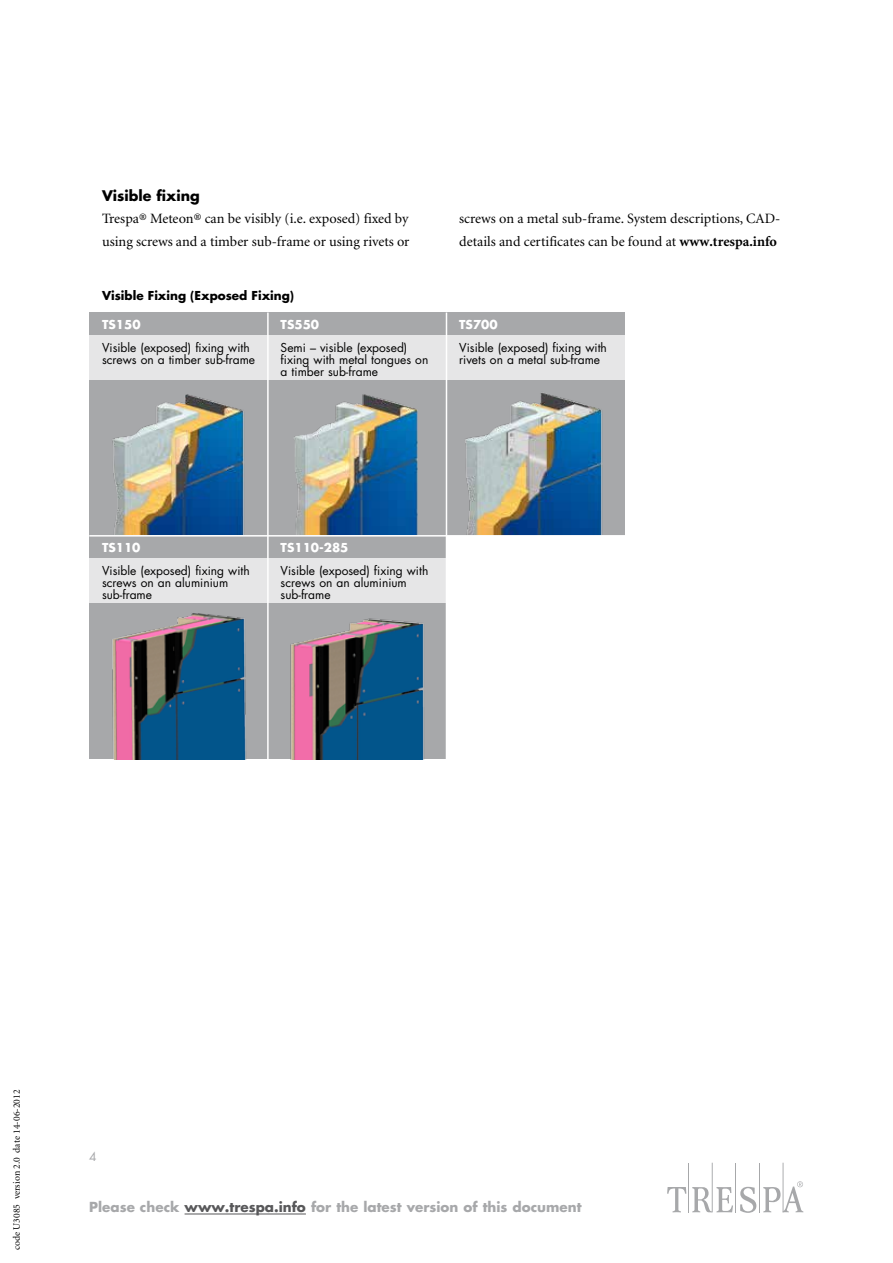
<style>
.page{position:relative;width:893px;height:1263px;background:#fff}
.page>*{position:absolute;margin:0;border:0;box-sizing:border-box;transform-origin:0 0}
.t1{font:14.25px/22.4px "TR Minion";color:#000}
.t2{font:700 14.25px "TR Futura";color:#000}
.t3{font:700 13.5px "TR Futura";color:#a7a8aa}
.t4{font:12px/12px "TR Futura";color:#000}
.t5{font:700 12px "TR Futura";color:#fff}
.t6{font:700 12px "TR Futura";color:#000}
.t7{font:12px "TR Futura";color:#a7a8aa}
.t8{font:9.75px "TR Minion";color:#000}
.s1{font-weight:700}
.s2{color:#58585a}
</style>
<div class="page">
<hr style="left:759px;top:1163px;width:1px;height:49px;background:#a7a8aa">
<hr style="left:783px;top:1163px;width:1px;height:49px;background:#a7a8aa">
<hr style="left:735px;top:1163px;width:1px;height:49px;background:#a7a8aa">
<hr style="left:712px;top:1163px;width:1px;height:49px;background:#a7a8aa">
<hr style="left:688px;top:1163px;width:1px;height:49px;background:#a7a8aa">
<svg style="left:740px;top:1187px;width:16px;height:26px"></svg>
<svg style="left:667px;top:1187px;width:19px;height:25px"></svg>
<svg style="left:692px;top:1187px;width:41px;height:25px"></svg>
<svg style="left:763px;top:1181px;width:40px;height:31px"></svg>
<img style="left:269px;top:379px;width:177px;height:156px">
<div style="left:446px;top:379px;width:179px;height:157px;background:linear-gradient(to bottom,#a7a8aa,#a7a8aa)"></div>
<img style="left:449px;top:381px;width:173px;height:154px">
<div style="left:268px;top:335px;width:178px;height:44px;background:#e6e6e7"></div>
<div style="left:446px;top:335px;width:179px;height:44px;background:#e6e6e7"></div>
<div style="left:268px;top:313px;width:178px;height:22px;background:#a7a8aa"></div>
<div style="left:446px;top:313px;width:179px;height:22px;background:#a7a8aa"></div>
<img style="left:89px;top:379px;width:178px;height:156px">
<div style="left:89px;top:335px;width:179px;height:44px;background:#e6e6e7"></div>
<div style="left:89px;top:603px;width:179px;height:156px;background:#a7a8aa"></div>
<img style="left:112px;top:613px;width:134px;height:146px">
<div style="left:268px;top:603px;width:178px;height:156px;background:#a7a8aa"></div>
<img style="left:290px;top:618px;width:134px;height:141px">
<div style="left:89px;top:558px;width:179px;height:45px;background:#e6e6e7"></div>
<div style="left:268px;top:558px;width:178px;height:45px;background:#e6e6e7"></div>
<div style="left:89px;top:536px;width:179px;height:22px;background:#a7a8aa"></div>
<div style="left:268px;top:536px;width:178px;height:22px;background:#a7a8aa"></div>
<div style="left:89px;top:313px;width:179px;height:22px;background:#a7a8aa"></div>
<hr style="left:89px;top:535px;width:715px;height:1px;background:#fff">
<hr style="left:267px;top:313px;width:2px;height:446px;background:#fff">
<hr style="left:446px;top:313px;width:1px;height:446px;background:#fff">
<hr style="left:185px;top:1213px;width:121px;height:1px;background:#58585a">
<p class="t2" style="left:102px;top:186px;width:99px">Visible fixing</p>
<p class="t1" style="left:102px;top:208px;width:309px">Trespa® Meteon® can be visibly (i.e. exposed) fixed by using screws and a timber sub-frame or using rivets or</p>
<p class="t1" style="left:459px;top:208px;width:323px">screws on a metal sub-frame. System descriptions, CAD&shy;details and certificates can be found at <span class="s1">www.trespa.info</span></p>
<p class="t6" style="left:102px;top:287px;width:194px">Visible Fixing (Exposed Fixing)</p>
<p class="t4" style="left:102px;top:341px;width:155px">Visible (exposed) fixing with screws on a timber sub-frame</p>
<p class="t5" style="left:102px;top:316px;width:40px">TS150</p>
<p class="t5" style="left:281px;top:316px;width:40px">TS550</p>
<p class="t5" style="left:459px;top:316px;width:40px">TS700</p>
<p class="t4" style="left:281px;top:341px;width:149px">Semi – visible (exposed) fixing with metal tongues on a timber sub-frame</p>
<p class="t4" style="left:459px;top:341px;width:149px">Visible (exposed) fixing with rivets on a metal sub-frame</p>
<p class="t5" style="left:102px;top:539px;width:40px">TS110</p>
<p class="t5" style="left:281px;top:539px;width:69px">TS110-285</p>
<p class="t4" style="left:102px;top:565px;width:149px">Visible (exposed) fixing with screws on an aluminium sub-frame</p>
<p class="t4" style="left:281px;top:565px;width:149px">Visible (exposed) fixing with screws on an aluminium sub-frame</p>
<p class="t8" style="left:12px;top:1250px;width:162px;rotate:-90deg">code U3085 version 2.0 date 14-06-2012</p>
<p class="t7" style="left:89px;top:1148px;width:9px">4</p>
<p class="t3" style="left:89px;top:1197px;width:494px">Please check <span class="s2">www.trespa.info</span> for the latest version of this document</p>
</div>
